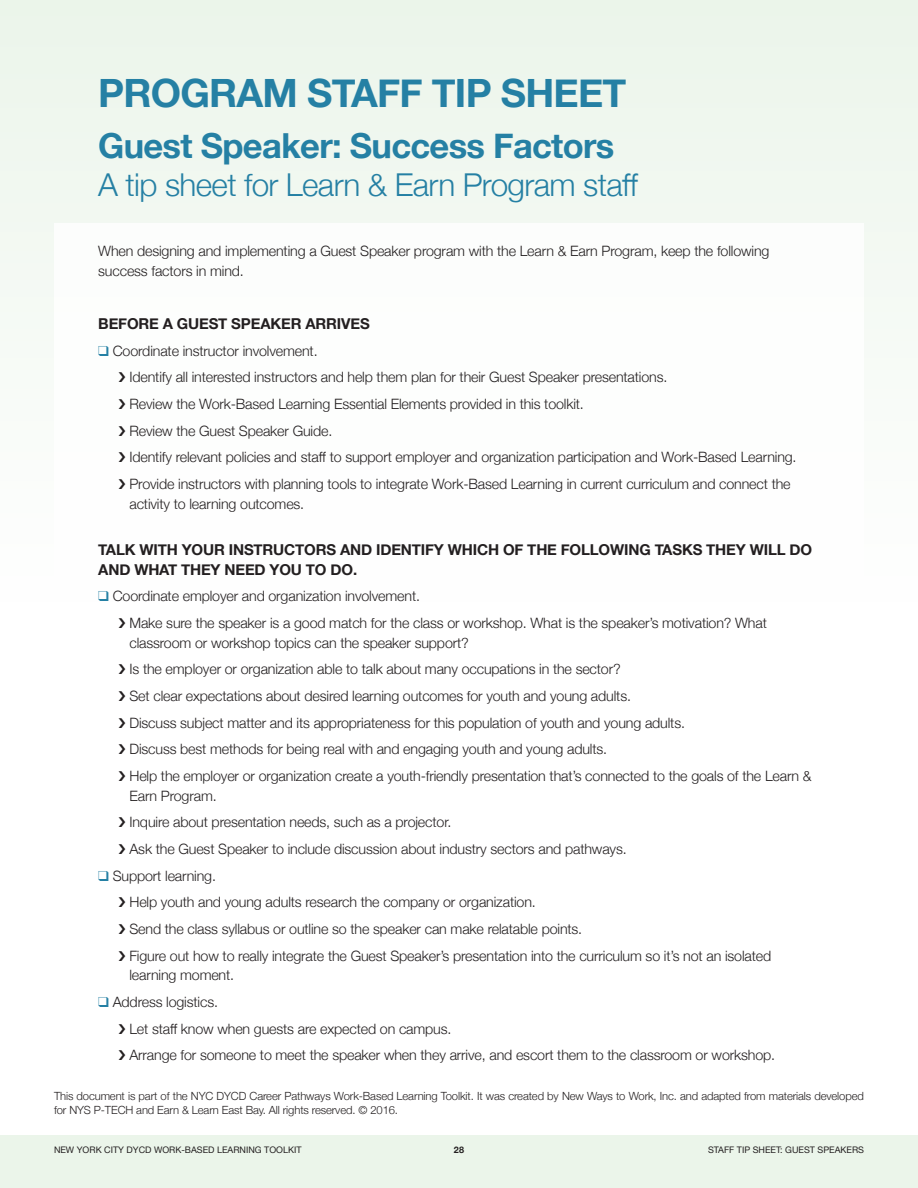
<style>
.page{position:relative;width:918px;height:1188px;background:#fff}
.page>*{position:absolute;margin:0;border:0;box-sizing:border-box;transform-origin:0 0}
.t1{font:700 39px "Helvetica Neue";letter-spacing:-.02em;color:#2580a4}
.t2{font:700 34.5px "Helvetica Neue";letter-spacing:-.02em;color:#2580a4}
.t3{font:300 31.5px "Helvetica Neue";letter-spacing:-.02em;color:#2580a4}
.t4{font:700 15px/19.5px "Helvetica Neue";letter-spacing:-.01em;color:#231f20}
.Paragraph_Style{font:300 14.25px/19.8px "Helvetica Neue";letter-spacing:-.01em;color:#231f20}
.t5{font:300 11.25px/13.5px "Helvetica Neue";letter-spacing:-.01em;color:#231f20}
.t6{font:9px "Helvetica Neue";color:#231f20}
.t7{font:700 9px "Helvetica Neue";color:#231f20}
.s1{color:#2580a4}
</style>
<div class="page">
<div style="left:0;top:1135px;width:918px;height:53px;background:#ebf5ea"></div>
<div style="left:0;top:0;width:918px;height:602px;background:#ebf5ea"></div>
<div style="left:54px;top:223px;width:810px;height:861px;background:#fff"></div>
<p class="t1" style="left:98px;top:63px;width:530px">PROGRAM STAFF TIP SHEET</p>
<p class="t2" style="left:98px;top:119px;width:518px">Guest Speaker: Success Factors</p>
<p class="t3" style="left:98px;top:159px;width:542px">A tip sheet for Learn &amp; Earn Program staff</p>
<p class="Paragraph_Style" style="left:98px;top:240px;width:673px">When designing and implementing a Guest Speaker program with the Learn &amp; Earn Program, keep the following success factors in mind.</p>
<p class="t4" style="left:98px;top:314px;width:273px">BEFORE A GUEST SPEAKER ARRIVES</p>
<p class="Paragraph_Style" style="left:98px;top:340px;width:221px"><span class="s1">❑</span> Coordinate instructor involvement.</p>
<p class="Paragraph_Style" style="left:129px;top:366px;width:539px">Identify all interested instructors and help them plan for their Guest Speaker presentations.</p>
<p class="Paragraph_Style" style="left:129px;top:393px;width:456px">Review the Work-Based Learning Essential Elements provided in this toolkit.</p>
<p class="Paragraph_Style" style="left:129px;top:420px;width:204px">Review the Guest Speaker Guide.</p>
<p class="Paragraph_Style" style="left:129px;top:446px;width:669px">Identify relevant policies and staff to support employer and organization participation and Work-Based Learning.</p>
<p class="Paragraph_Style" style="left:129px;top:473px;width:663px">Provide instructors with planning tools to integrate Work-Based Learning in current curriculum and connect the activity to learning outcomes.</p>
<p class="t4" style="left:98px;top:540px;width:715px">TALK WITH YOUR INSTRUCTORS AND IDENTIFY WHICH OF THE FOLLOWING TASKS THEY WILL DO<br>AND WHAT THEY NEED YOU TO DO.</p>
<p class="Paragraph_Style" style="left:98px;top:585px;width:323px"><span class="s1">❑</span> Coordinate employer and organization involvement.</p>
<p class="Paragraph_Style" style="left:129px;top:612px;width:639px">Make sure the speaker is a good match for the class or workshop. What is the speaker’s motivation? What classroom or workshop topics can the speaker support?</p>
<p class="Paragraph_Style" style="left:129px;top:658px;width:493px">Is the employer or organization able to talk about many occupations in the sector?</p>
<p class="Paragraph_Style" style="left:129px;top:685px;width:503px">Set clear expectations about desired learning outcomes for youth and young adults.</p>
<p class="Paragraph_Style" style="left:129px;top:712px;width:557px">Discuss subject matter and its appropriateness for this population of youth and young adults.</p>
<p class="Paragraph_Style" style="left:129px;top:738px;width:479px">Discuss best methods for being real with and engaging youth and young adults.</p>
<p class="Paragraph_Style" style="left:129px;top:765px;width:684px">Help the employer or organization create a youth-friendly presentation that’s connected to the goals of the Learn &amp;<br>Earn Program.</p>
<p class="Paragraph_Style" style="left:129px;top:811px;width:323px">Inquire about presentation needs, such as a projector.</p>
<p class="Paragraph_Style" style="left:129px;top:838px;width:499px">Ask the Guest Speaker to include discussion about industry sectors and pathways.</p>
<p class="Paragraph_Style" style="left:98px;top:865px;width:119px"><span class="s1">❑</span> Support learning.</p>
<p class="Paragraph_Style" style="left:129px;top:891px;width:408px">Help youth and young adults research the company or organization.</p>
<p class="Paragraph_Style" style="left:129px;top:918px;width:454px">Send the class syllabus or outline so the speaker can make relatable points.</p>
<p class="Paragraph_Style" style="left:129px;top:945px;width:643px">Figure out how to really integrate the Guest Speaker’s presentation into the curriculum so it’s not an isolated learning moment.</p>
<p class="Paragraph_Style" style="left:98px;top:991px;width:121px"><span class="s1">❑</span> Address logistics.</p>
<p class="Paragraph_Style" style="left:129px;top:1018px;width:324px">Let staff know when guests are expected on campus.</p>
<p class="Paragraph_Style" style="left:129px;top:1044px;width:647px">Arrange for someone to meet the speaker when they arrive, and escort them to the classroom or workshop.</p>
<p class="t5" style="left:54px;top:1089px;width:811px">This document is part of the NYC DYCD Career Pathways Work-Based Learning Toolkit. It was created by New Ways to Work, Inc. and adapted from materials developed for NYS P-TECH and Earn &amp; Learn East Bay. All rights reserved. © 2016.</p>
<p class="t6" style="left:54px;top:1143px;width:249px">NEW YORK CITY DYCD WORK-BASED LEARNING TOOLKIT</p>
<p class="t7" style="left:454px;top:1143px;width:12px">28</p>
<p class="t6" style="left:708px;top:1143px;width:35px">STAFF TIP</p>
<p class="t6" style="left:753px;top:1143px;width:113px">SHEET: GUEST SP EAKERS</p>
</div>
